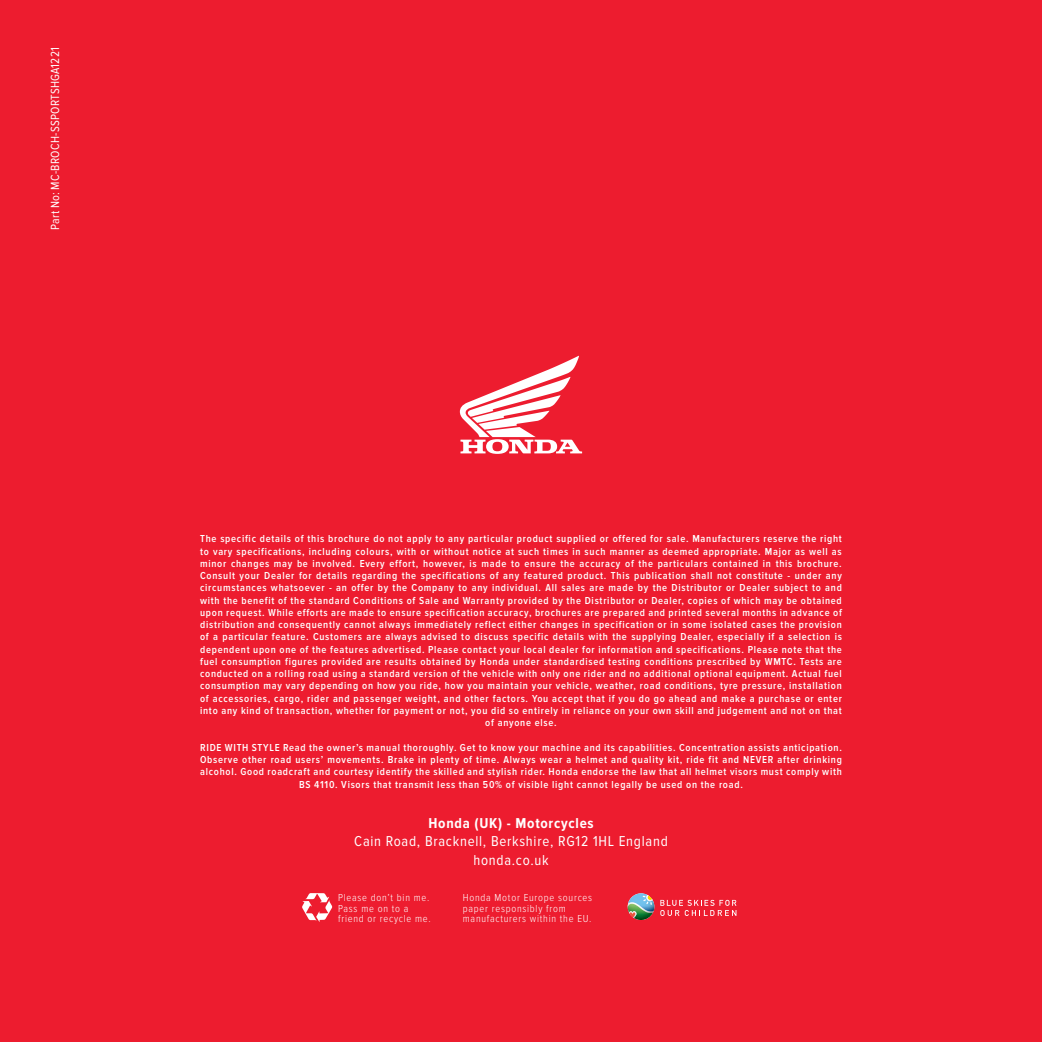
<style>
.page{position:relative;width:1042px;height:1042px;background:#ed1c2f}
.page>*{position:absolute;margin:0;border:0;box-sizing:border-box;transform-origin:0 0}
.t1{font:condensed 14.88px/18.4px "Proxima Nova";letter-spacing:.05em;color:#fff;text-align:center}
.t2{font:700 condensed 14.88px "Proxima Nova";letter-spacing:.05em;color:#fff}
.t3{font:condensed 12.25px "Proxima Nova";letter-spacing:.02em;color:#fff}
.t4{font:600 condensed 10.5px/12.2px "Proxima Nova";letter-spacing:.07em;color:#fff;text-align:center}
.t5{font:300 condensed 10.5px/10.5px "Proxima Nova";letter-spacing:.07em;color:#fff}
</style>
<div class="page">
<svg style="left:302px;top:893px;width:30px;height:29px"></svg>
<svg style="left:629px;top:893px;width:107px;height:27px"></svg>
<svg style="left:460px;top:356px;width:122px;height:98px"></svg>
<p class="t3" style="left:48px;top:230px;width:185px;rotate:-90deg">Part No: MC-BROCH-SSPORTSHGA1221</p>
<p class="t4" style="left:200px;top:533px;width:643px">The specific details of this brochure do not apply to any particular product supplied or offered for sale. Manufacturers reserve the right to vary specifications, including colours, with or without notice at such times in such manner as deemed appropriate. Major as well as minor changes may be involved. Every effort, however, is made to ensure the accuracy of the particulars contained in this brochure.<br>Consult your Dealer for details regarding the specifications of any featured product. This publication shall not constitute - under any circumstances whatsoever - an offer by the Company to any individual. All sales are made by the Distributor or Dealer subject to and with the benefit of the standard Conditions of Sale and Warranty provided by the Distributor or Dealer, copies of which may be obtained upon request. While efforts are made to ensure specification accuracy, brochures are prepared and printed several months in advance of distribution and consequently cannot always immediately reflect either changes in specification or in some isolated cases the provision of a particular feature. Customers are always advised to discuss specific details with the supplying Dealer, especially if a selection is dependent upon one of the features advertised. Please contact your local dealer for information and specifications. Please note that the fuel consumption figures provided are results obtained by Honda under standardised testing conditions prescribed by WMTC. Tests are conducted on a rolling road using a standard version of the vehicle with only one rider and no additional optional equipment. Actual fuel consumption may vary depending on how you ride, how you maintain your vehicle, weather, road conditions, tyre pressure, installation of accessories, cargo, rider and passenger weight, and other factors. You accept that if you do go ahead and make a purchase or enter into any kind of transaction, whether for payment or not, you did so entirely in reliance on your own skill and judgement and not on that of anyone else.</p>
<p class="t4" style="left:200px;top:741px;width:643px">RIDE WITH STYLE Read the owner’s manual thoroughly. Get to know your machine and its capabilities. Concentration assists anticipation.<br>Observe other road users’ movements. Brake in plenty of time. Always wear a helmet and quality kit, ride fit and NEVER after drinking alcohol. Good roadcraft and courtesy identify the skilled and stylish rider. Honda endorse the law that all helmet visors must comply with BS 4110. Visors that transmit less than 50% of visible light cannot legally be used on the road.</p>
<h1 class="t2" style="left:428px;top:815px;width:167px">Honda (UK) - Motorcycles</h1>
<h1 class="t1" style="left:354px;top:832px;width:315px">Cain Road, Bracknell, Berkshire, RG12 1HL England honda.co.uk</h1>
<p class="t5" style="left:338px;top:893px;width:94px">Please don’t bin me.<br>Pass me on to a friend or recycle me.</p>
<p class="t5" style="left:463px;top:892px;width:131px">Honda Motor Europe sources paper responsibly from manufacturers within the EU.</p>
</div>
